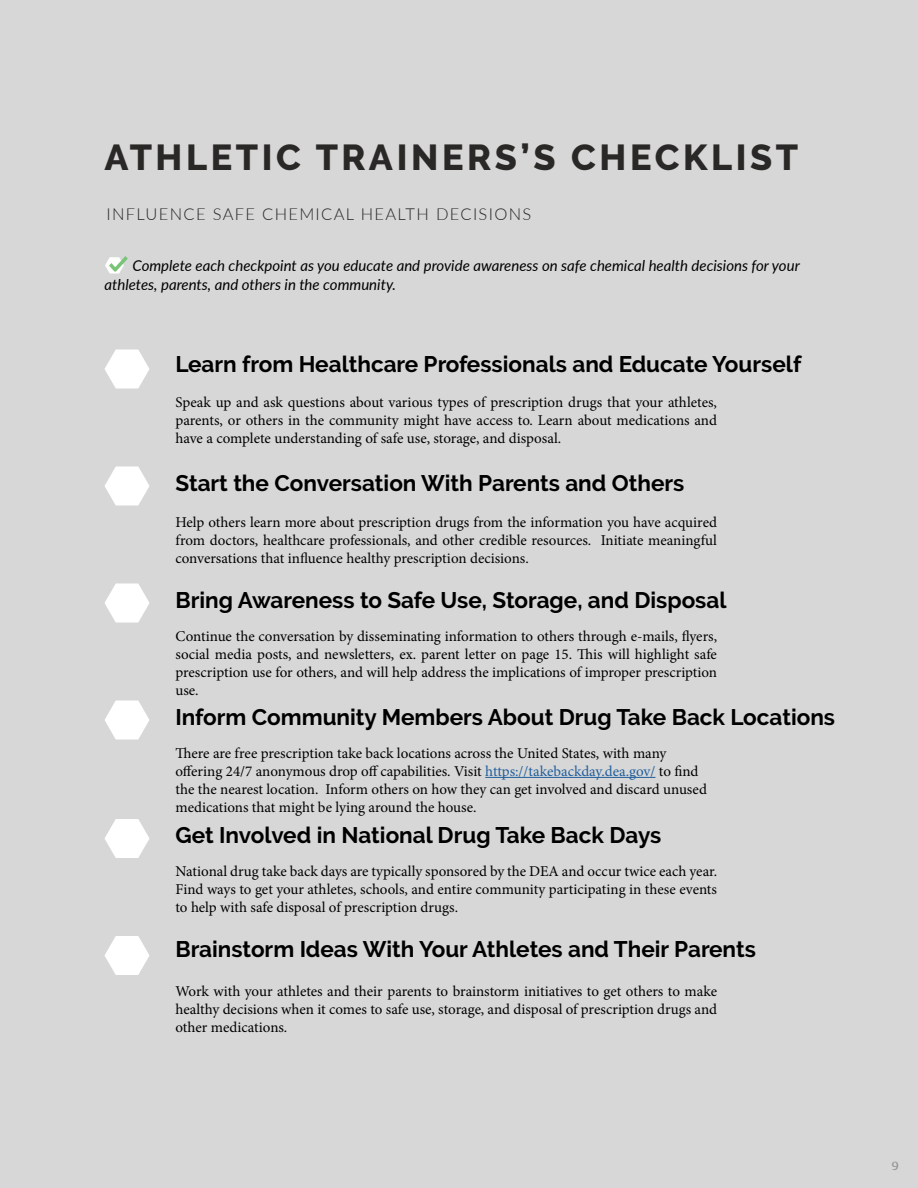
<style>
.page{position:relative;width:918px;height:1188px;background:#d6d7d6}
.page>*{position:absolute;margin:0;border:0;box-sizing:border-box;transform-origin:0 0}
.t1{font:800 36px "Raleway";letter-spacing:.1em;color:#292826}
.t2{font:700 22.5px "Raleway";color:#000}
.t3{font:300 16.5px "Lato";letter-spacing:.08em;color:#292927}
.t4{font:16.5px "Yrsa";color:#949596}
.t5{font:15px/18px "Minion Pro";letter-spacing:-.005em;color:#000;text-align:justify}
.t6{font:italic 15px/19.5px "Lato";color:#000}
.s1{color:#215e9e}
</style>
<div class="page">
<svg style="left:105px;top:350px;width:44px;height:38px"></svg>
<svg style="left:104px;top:819px;width:46px;height:39px"></svg>
<svg style="left:105px;top:584px;width:44px;height:38px"></svg>
<svg style="left:105px;top:466px;width:44px;height:40px"></svg>
<svg style="left:104px;top:936px;width:46px;height:39px"></svg>
<svg style="left:105px;top:700px;width:44px;height:40px"></svg>
<svg style="left:105px;top:256px;width:23px;height:18px"></svg>
<hr style="left:485px;top:777px;width:170px;height:1px;background:#215e9e">
<h1 class="t1" style="left:105px;top:137px;width:695px">ATHLETIC TRAINERS’S CHECKLIST</h1>
<p class="t3" style="left:106px;top:202px;width:426px">INFLUENCE SAFE CHEMICAL HEALTH DECISIONS</p>
<p class="t6" style="left:105px;top:255px;width:697px;text-indent:28px">Complete each checkpoint as you educate and provide awareness on safe chemical health decisions for your athletes, parents, and others in the community.</p>
<h2 class="t2" style="left:176px;top:351px;width:627px">Learn from Healthcare Professionals and Educate Yourself</h2>
<p class="t5" style="left:176px;top:393px;width:543px">Speak up and ask questions about various types of prescription drugs that your athletes, parents, or others in the community might have access to. Learn about medications and have a complete understanding of safe use, storage, and disposal.</p>
<h2 class="t2" style="left:175px;top:470px;width:511px">Start the Conversation With Parents and Others</h2>
<p class="t5" style="left:176px;top:513px;width:543px">Help others learn more about prescription drugs from the information you have acquired from doctors, healthcare professionals, and other credible resources. Initiate meaningful conversations that influence healthy prescription decisions.</p>
<h2 class="t2" style="left:175px;top:587px;width:553px">Bring Awareness to Safe Use, Storage, and Disposal</h2>
<p class="t5" style="left:176px;top:627px;width:543px">Continue the conversation by disseminating information to others through e-mails, flyers, social media posts, and newsletters, ex. parent letter on page 15. This will highlight safe prescription use for others, and will help address the implications of improper prescription use.</p>
<h2 class="t2" style="left:175px;top:704px;width:661px">Inform Community Members About Drug Take Back Locations</h2>
<p class="t5" style="left:176px;top:744px;width:533px;text-align:left">There are free prescription take back locations across the United States, with many offering 24/7 anonymous drop off capabilities. Visit <span class="s1">https://takebackday.dea.gov/</span> to find the the nearest location. Inform others on how they can get involved and discard unused medications that might be lying around the house.</p>
<h2 class="t2" style="left:175px;top:822px;width:488px">Get Involved in National Drug Take Back Days</h2>
<p class="t5" style="left:176px;top:863px;width:543px">National drug take back days are typically sponsored by the DEA and occur twice each year.<br>Find ways to get your athletes, schools, and entire community participating in these events to help with safe disposal of prescription drugs.</p>
<h2 class="t2" style="left:175px;top:936px;width:582px">Brainstorm Ideas With Your Athletes and Their Parents</h2>
<p class="t5" style="left:176px;top:983px;width:543px">Work with your athletes and their parents to brainstorm initiatives to get others to make healthy decisions when it comes to safe use, storage, and disposal of prescription drugs and other medications.</p>
<p class="t4" style="left:892px;top:1156px;width:9px">9</p>
</div>
